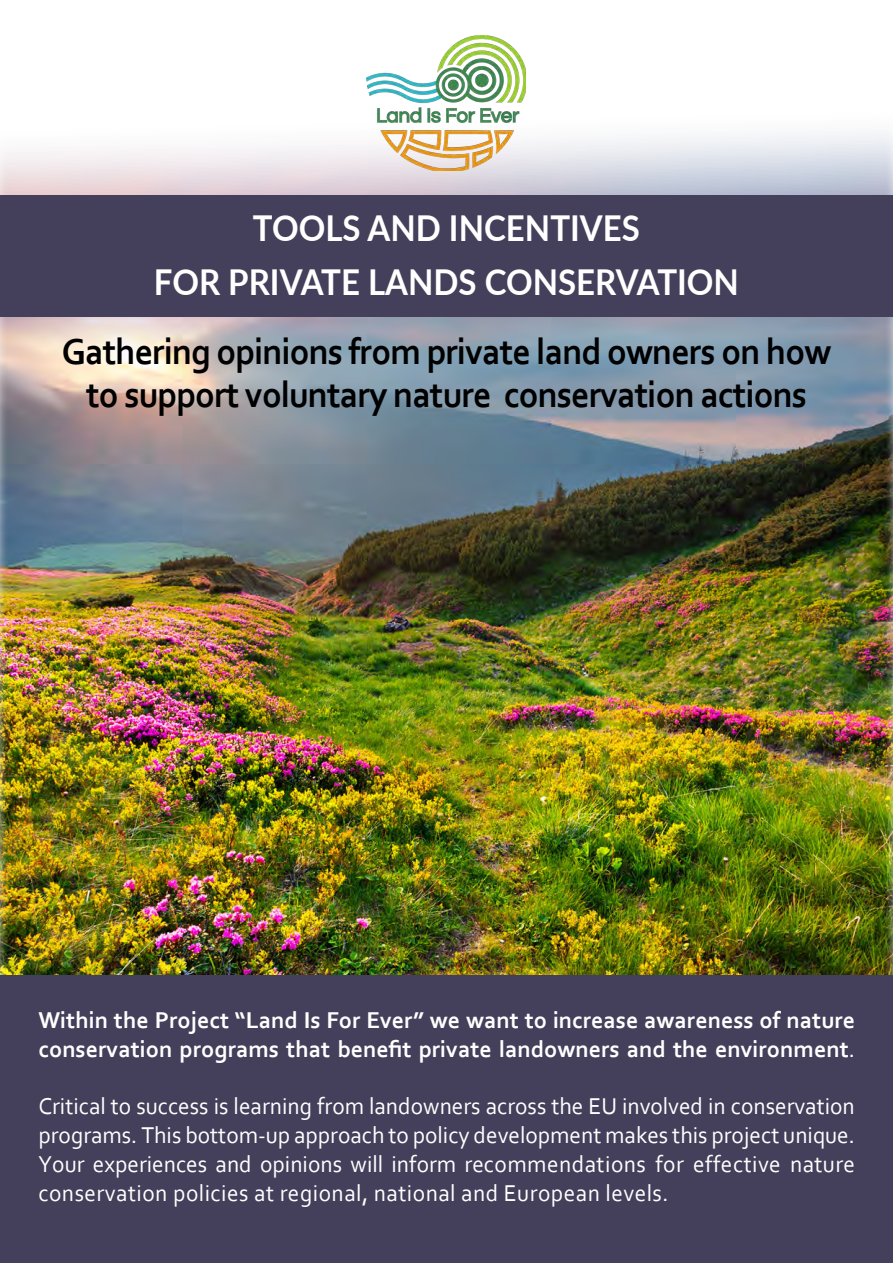
<style>
.page{position:relative;width:893px;height:1263px;background:#fff}
.page>*{position:absolute;margin:0;border:0;box-sizing:border-box;transform-origin:0 0}
.t1{font:700 37.8px/43.2px "Corbel";letter-spacing:-.025em;color:#000;text-align:center;scale:.95 1}
.t2{font:700 35.7px "Lato";color:#fff;scale:.93 1}
.t3{font:24px/28.8px "Corbel";letter-spacing:.02em;color:#fff;text-align:justify}
.t4{font:700 24px/28.8px "Corbel";color:#fff}
.s1{font-weight:400}
</style>
<div class="page">
<div style="left:0;top:78px;width:893px;height:984px;background:#fff;opacity:.75"></div>
<div style="left:0;top:975px;width:893px;height:288px;background:#443f5a"></div>
<img style="left:366px;top:35px;width:159px;height:135px">
<div style="left:0;top:195px;width:893px;height:121px;background:#443f5a"></div>
<p class="t2" style="left:253px;top:202px;width:417px">TOOLS AND INCENTIVES</p>
<p class="t2" style="left:154px;top:256px;width:631px">FOR PRIVATE LANDS CONSERVATION</p>
<p class="t1" style="left:62px;top:329px;width:812px">Gathering opinions from private land owners on how to support voluntary nature conservation actions</p>
<p class="t4" style="left:38px;top:1005px;width:818px">Within the Project “Land Is For Ever” we want to increase awareness of nature conservation programs that benefit private landowners and the environment<span class="s1">.</span></p>
<p class="t3" style="left:38px;top:1091px;width:818px">Critical to success is learning from landowners across the EU involved in conservation programs. This bottom-up approach to policy development makes this project unique.<br>Your experiences and opinions will inform recommendations for effective nature conservation policies at regional, national and European levels.</p>
</div>
